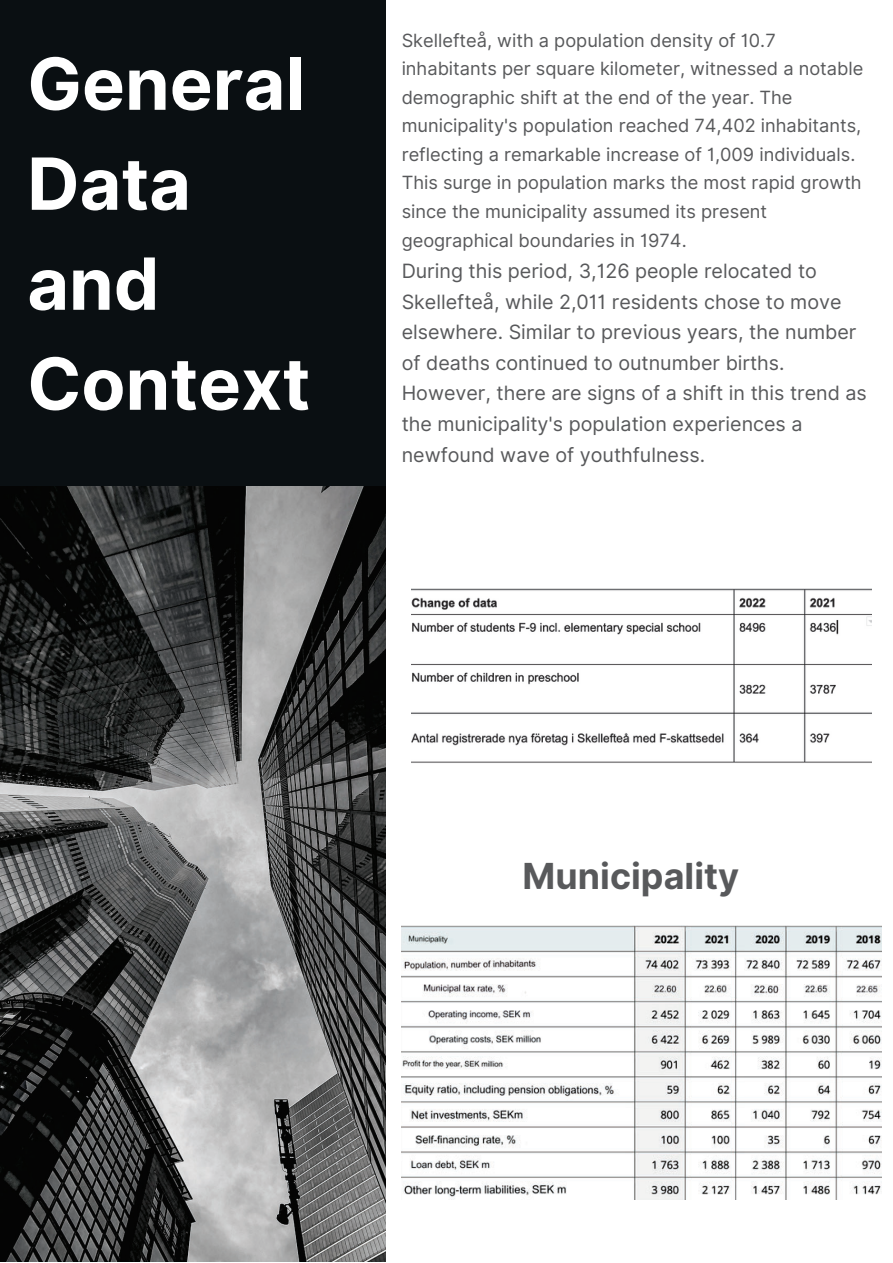
<style>
.page{position:relative;width:893px;height:1263px;background:#fff}
.page>*{position:absolute;margin:0;border:0;box-sizing:border-box;transform-origin:0 0}
.t1{font:700 71.85px/100.1px "Inter";color:#fff}
.t2{font:700 35.85px "Inter";color:#58595b}
.t3{font:19.65px/30.6px "Inter";color:#58595b}
.t4{font:18.15px/28.5px "Inter";color:#58595b}
</style>
<div class="page">
<div style="left:0;top:0;width:385px;height:487px;background:#0a0f12"></div>
<img style="left:0;top:487px;width:385px;height:775px">
<img style="left:411px;top:588px;width:461px;height:175px">
<img style="left:402px;top:925px;width:479px;height:274px">
<h1 class="t1" style="left:27px;top:34px;width:285px">General<br>Data and<br>Context</h1>
<p class="t4" style="left:402px;top:26px;width:463px">Skellefteå, with a population density of 10.7 inhabitants per square kilometer, witnessed a notable demographic shift at the end of the year. The municipality's population reached 74,402 inhabitants, reflecting a remarkable increase of 1,009 individuals.<br>This surge in population marks the most rapid growth since the municipality assumed its present geographical boundaries in 1974.</p>
<p class="t3" style="left:402px;top:256px;width:467px">During this period, 3,126 people relocated to Skellefteå, while 2,011 residents chose to move elsewhere. Similar to previous years, the number of deaths continued to outnumber births.<br>However, there are signs of a shift in this trend as the municipality's population experiences a newfound wave of youthfulness.</p>
<h2 class="t2" style="left:522px;top:855px;width:218px">Municipality</h2>
</div>
